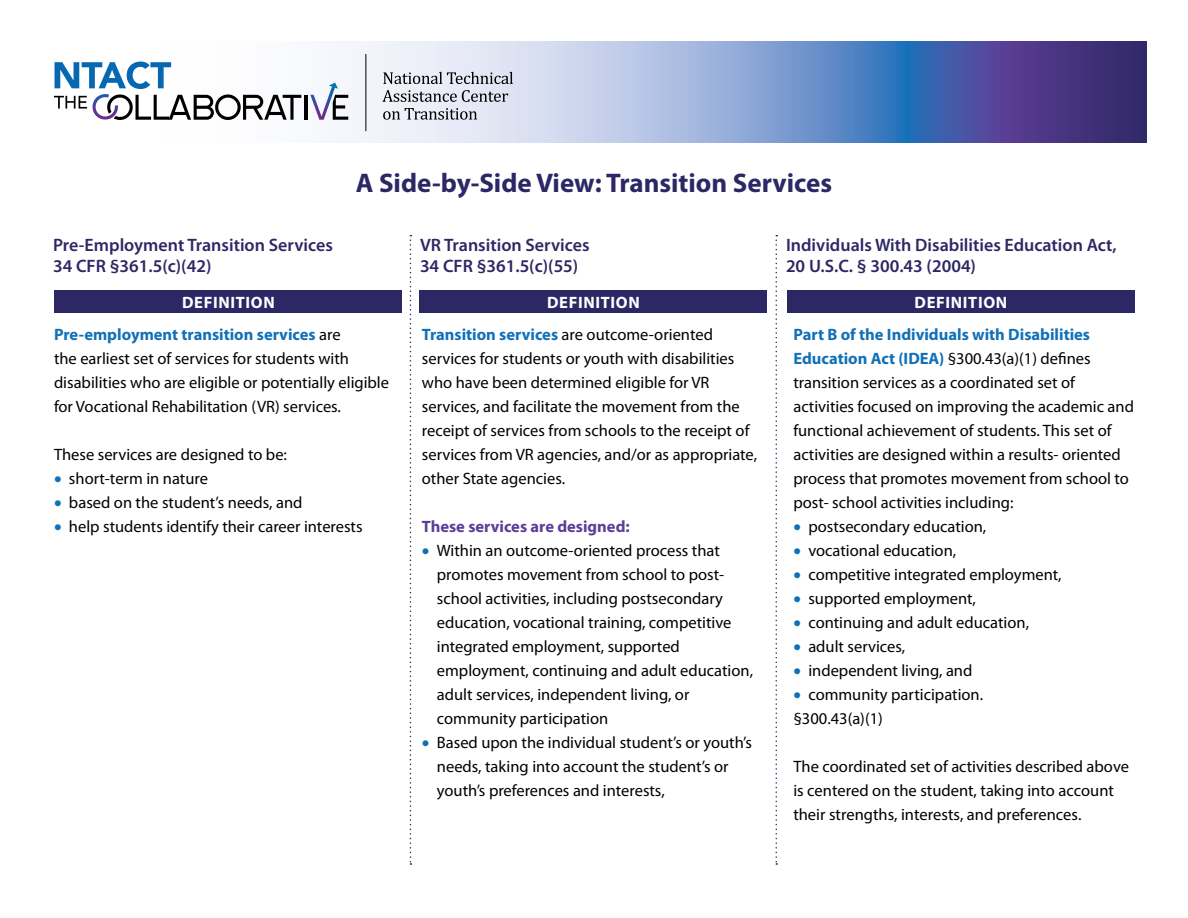
<style>
.page{position:relative;width:1188px;height:918px;background:#fff}
.page>*{position:absolute;margin:0;border:0;box-sizing:border-box;transform-origin:0 0}
.t1{font:700 27px "Myriad Pro";color:#2d2865}
.t2{font:600 18px/21.6px "Myriad Pro";color:#2d2865}
.bullet_-_circle_-_bl{font:16.5px/24px "Myriad Pro";color:#000}
.t3{font:700 16.5px "Myriad Pro";letter-spacing:.04em;color:#fff}
.t4{font:700 16.5px "Myriad Pro";color:#5b3e98}
.s1{font-weight:700;color:#1170b8}
.s2{color:#1170b8}
</style>
<div class="page">
<div style="left:55px;top:291px;width:347px;height:22px;background:#2d2865"></div>
<div style="left:420px;top:291px;width:347px;height:22px;background:#2d2865"></div>
<svg style="left:137px;top:41px;width:1010px;height:101px"></svg>
<hr style="left:305px;top:95px;width:3px;height:25px;background:#000">
<svg style="left:310px;top:83px;width:38px;height:37px"></svg>
<svg style="left:54px;top:62px;width:247px;height:58px"></svg>
<svg style="left:383px;top:72px;width:130px;height:12px;background:#a8aab2"></svg>
<svg style="left:382px;top:90px;width:126px;height:12px;background:#adb0b8"></svg>
<svg style="left:383px;top:108px;width:94px;height:12px"></svg>
<hr style="left:365px;top:54px;width:1px;height:77px;background:#000">
<div style="left:787px;top:291px;width:347px;height:22px;background:#2d2865"></div>
<svg style="left:410px;top:235px;width:1px;height:630px"></svg>
<svg style="left:776px;top:235px;width:1px;height:630px"></svg>
<h1 class="t1" style="left:356px;top:166px;width:478px">A Side-by-Side View: Transition Services</h1>
<h2 class="t2" style="left:53px;top:233px;width:281px">Pre-Employment Transition Services</h2>
<h2 class="t2" style="left:53px;top:255px;width:160px">34 CFR §361.5(c)(42)</h2>
<h3 class="t3" style="left:182px;top:292px;width:94px">DEFINITION</h3>
<p class="bullet_-_circle_-_bl" style="left:54px;top:322px;width:337px"><span class="s1">Pre-employment transition services</span> are<br>the earliest set of services for students with disabilities who are eligible or potentially eligible for Vocational Rehabilitation (VR) services.</p>
<p class="bullet_-_circle_-_bl" style="left:54px;top:443px;width:235px">These services are designed to be:</p>
<p class="bullet_-_circle_-_bl" style="left:54px;top:466px;width:155px"><span class="s2">•</span> short-term in nature</p>
<p class="bullet_-_circle_-_bl" style="left:54px;top:490px;width:250px"><span class="s2">•</span> based on the student’s needs, and</p>
<p class="bullet_-_circle_-_bl" style="left:54px;top:514px;width:310px"><span class="s2">•</span> help students identify their career interests</p>
<h2 class="t2" style="left:420px;top:233px;width:171px">VR Transition Services</h2>
<h2 class="t2" style="left:420px;top:255px;width:160px">34 CFR §361.5(c)(55)</h2>
<h3 class="t3" style="left:547px;top:292px;width:94px">DEFINITION</h3>
<p class="bullet_-_circle_-_bl" style="left:422px;top:322px;width:337px"><span class="s1">Transition services</span> are outcome-oriented services for students or youth with disabilities who have been determined eligible for VR services, and facilitate the movement from the receipt of services from schools to the receipt of services from VR agencies, and/or as appropriate, other State agencies.</p>
<p class="t4" style="left:422px;top:516px;width:209px">These services are designed:</p>
<p class="bullet_-_circle_-_bl" style="left:437px;top:538px;width:318px;text-indent:-15px"><span class="s2">•</span> Within an outcome-oriented process that promotes movement from school to post&shy;school activities, including postsecondary education, vocational training, competitive integrated employment, supported employment, continuing and adult education, adult services, independent living, or community participation</p>
<p class="bullet_-_circle_-_bl" style="left:437px;top:730px;width:317px;text-indent:-15px"><span class="s2">•</span> Based upon the individual student’s or youth’s needs, taking into account the student’s or youth’s preferences and interests,</p>
<h2 class="t2" style="left:786px;top:233px;width:332px">Individuals With Disabilities Education Act,<br>20 U.S.C. § 300.43 (2004)</h2>
<h3 class="t3" style="left:915px;top:292px;width:94px">DEFINITION</h3>
<p class="bullet_-_circle_-_bl" style="left:793px;top:322px;width:342px"><span class="s1">Part B of the Individuals with Disabilities Education Act (IDEA)</span> §300.43(a)(1) defines transition services as a coordinated set of activities focused on improving the academic and functional achievement of students. This set of activities are designed within a results- oriented process that promotes movement from school to post- school activities including:</p>
<p class="bullet_-_circle_-_bl" style="left:793px;top:514px;width:194px"><span class="s2">•</span> postsecondary education,</p>
<p class="bullet_-_circle_-_bl" style="left:793px;top:538px;width:164px"><span class="s2">•</span> vocational education,</p>
<p class="bullet_-_circle_-_bl" style="left:793px;top:562px;width:270px"><span class="s2">•</span> competitive integrated employment,</p>
<p class="bullet_-_circle_-_bl" style="left:793px;top:586px;width:184px"><span class="s2">•</span> supported employment,</p>
<p class="bullet_-_circle_-_bl" style="left:793px;top:610px;width:237px"><span class="s2">•</span> continuing and adult education,</p>
<p class="bullet_-_circle_-_bl" style="left:793px;top:634px;width:113px"><span class="s2">•</span> adult services,</p>
<p class="bullet_-_circle_-_bl" style="left:793px;top:658px;width:181px"><span class="s2">•</span> independent living, and</p>
<p class="bullet_-_circle_-_bl" style="left:793px;top:682px;width:191px"><span class="s2">•</span> community participation.</p>
<p class="bullet_-_circle_-_bl" style="left:793px;top:706px;width:91px">§300.43(a)(1)</p>
<p class="bullet_-_circle_-_bl" style="left:793px;top:754px;width:337px">The coordinated set of activities described above is centered on the student, taking into account their strengths, interests, and preferences.</p>
</div>
